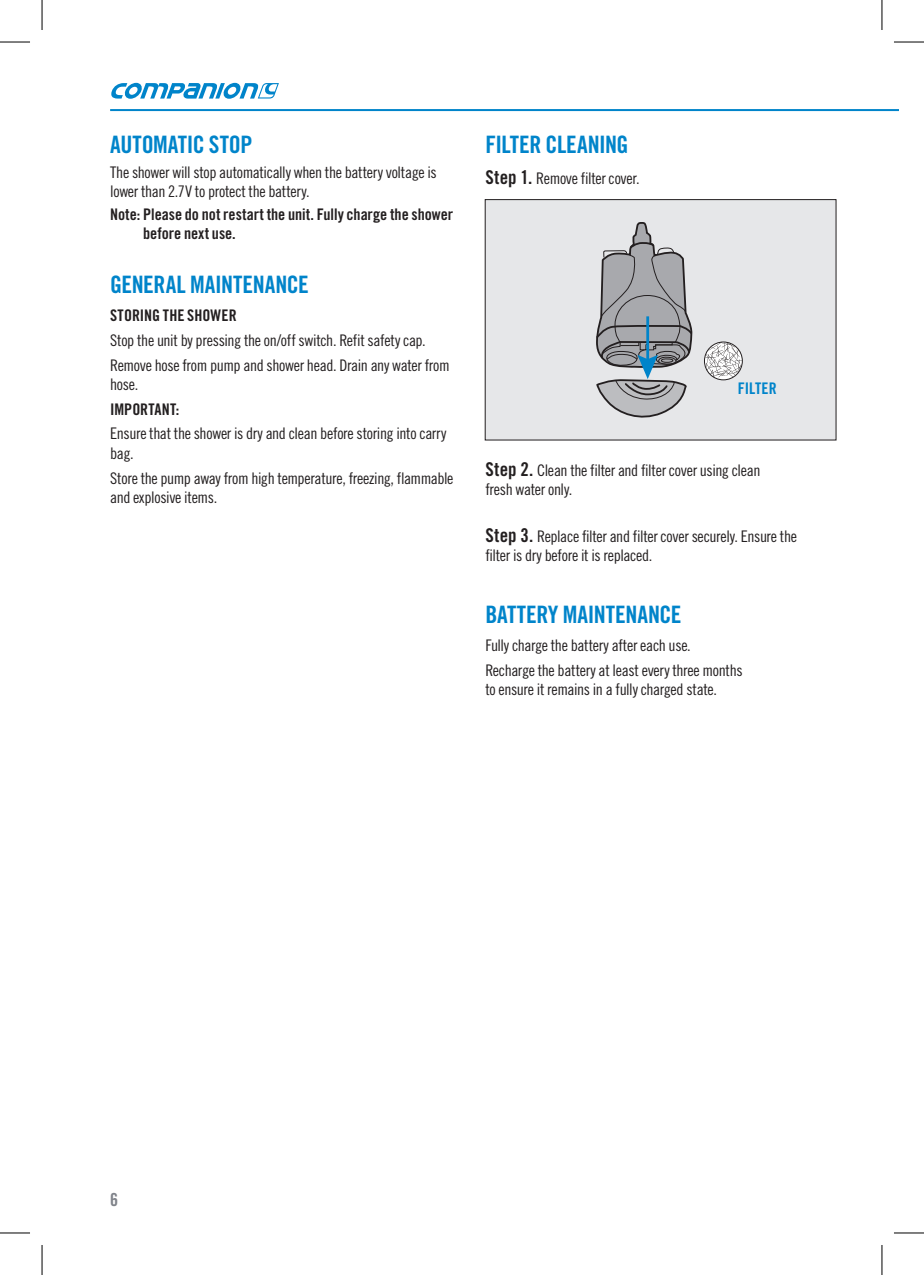
<style>
.page{position:relative;width:924px;height:1275px;background:#fff}
.page>*{position:absolute;margin:0;border:0;box-sizing:border-box;transform-origin:0 0}
.Heading{font:24px "Trade Gothic LT Std Bd Cn 20";letter-spacing:-.015em;color:#0084ca}
.t1{font:18px "Trade Gothic LT Std Bd Cn 20";color:#80838a}
.Numbered_List{font:16px/19.2px "Trade Gothic LT Std Cn 18";letter-spacing:-.02em;color:#231f20}
.Bullet{font:16px/19.2px "Trade Gothic LT Std Cn 18";letter-spacing:-.02em;color:#231f20}
.IMPORTANT{font:16px/19.2px "Trade Gothic LT Std Bd Cn 20";color:#231f20}
.IMPORTANT-2{font:16px "Trade Gothic LT Std Bd Cn 20";letter-spacing:-.005em;color:#0084ca}
.s1{font-family:"Trade Gothic LT Std Bd Cn 20";font-size:19px}
</style>
<div class="page">
<hr style="left:110px;top:109px;width:788px;height:2px;background:#0084ca">
<svg style="left:111px;top:83px;width:168px;height:16px"></svg>
<div style="left:485px;top:200px;width:350px;height:240px;background:#e6e7e9"></div>
<svg style="left:705px;top:342px;width:37px;height:37px"></svg>
<div style="left:703px;top:341px;width:39px;height:39px;border:1px solid #231f20;border-radius:50%"></div>
<svg style="left:596px;top:222px;width:97px;height:196px"></svg>
<div style="left:484px;top:199px;width:352px;height:241px;border:1px solid #231f20"></div>
<hr style="left:0;top:42px;width:30px;height:1px;background:#000">
<hr style="left:893px;top:42px;width:30px;height:1px;background:#000">
<hr style="left:0;top:1232px;width:30px;height:1px;background:#000">
<hr style="left:893px;top:1232px;width:30px;height:1px;background:#000">
<hr style="left:42px;top:0;width:1px;height:30px;background:#000">
<hr style="left:42px;top:1245px;width:1px;height:30px;background:#000">
<hr style="left:881px;top:0;width:1px;height:30px;background:#000">
<hr style="left:881px;top:1245px;width:1px;height:30px;background:#000">
<p class="Heading" style="left:110px;top:130px;width:144px">AUTOMATIC STOP</p>
<p class="Numbered_List" style="left:110px;top:163px;width:328px">The shower will stop automatically when the battery voltage is lower than 2.7V to protect the battery.</p>
<p class="IMPORTANT" style="left:143px;top:204px;width:311px;text-indent:-33px">Note: Please do not restart the unit. Fully charge the shower before next use.</p>
<p class="Heading" style="left:110px;top:270px;width:200px">GENERAL MAINTENANCE</p>
<p class="IMPORTANT" style="left:110px;top:305px;width:128px">STORING THE SHOWER</p>
<p class="Numbered_List" style="left:110px;top:330px;width:317px">Stop the unit by pressing the on/off switch. Refit safety cap.</p>
<p class="Numbered_List" style="left:110px;top:355px;width:341px">Remove hose from pump and shower head. Drain any water from hose.</p>
<p class="IMPORTANT" style="left:110px;top:399px;width:71px">IMPORTANT:</p>
<p class="Bullet" style="left:110px;top:424px;width:337px">Ensure that the shower is dry and clean before storing into carry bag.</p>
<p class="Bullet" style="left:110px;top:468px;width:344px">Store the pump away from high temperature, freezing, flammable and explosive items.</p>
<p class="Heading" style="left:485px;top:130px;width:145px">FILTER CLEANING</p>
<p class="Numbered_List" style="left:485px;top:168px;width:156px"><span class="s1">Step 1.</span> Remove filter cover.</p>
<p class="IMPORTANT-2" style="left:737px;top:378px;width:40px">FILTER</p>
<p class="Numbered_List" style="left:485px;top:460px;width:276px"><span class="s1">Step 2.</span> Clean the filter and filter cover using clean fresh water only.</p>
<p class="Numbered_List" style="left:485px;top:526px;width:313px"><span class="s1">Step 3.</span> Replace filter and filter cover securely. Ensure the filter is dry before it is replaced.</p>
<p class="Heading" style="left:485px;top:600px;width:198px">BATTERY MAINTENANCE</p>
<p class="Numbered_List" style="left:485px;top:635px;width:207px">Fully charge the battery after each use.</p>
<p class="Numbered_List" style="left:485px;top:660px;width:258px">Recharge the battery at least every three months to ensure it remains in a fully charged state.</p>
<p class="t1" style="left:110px;top:1189px;width:9px">6</p>
</div>
